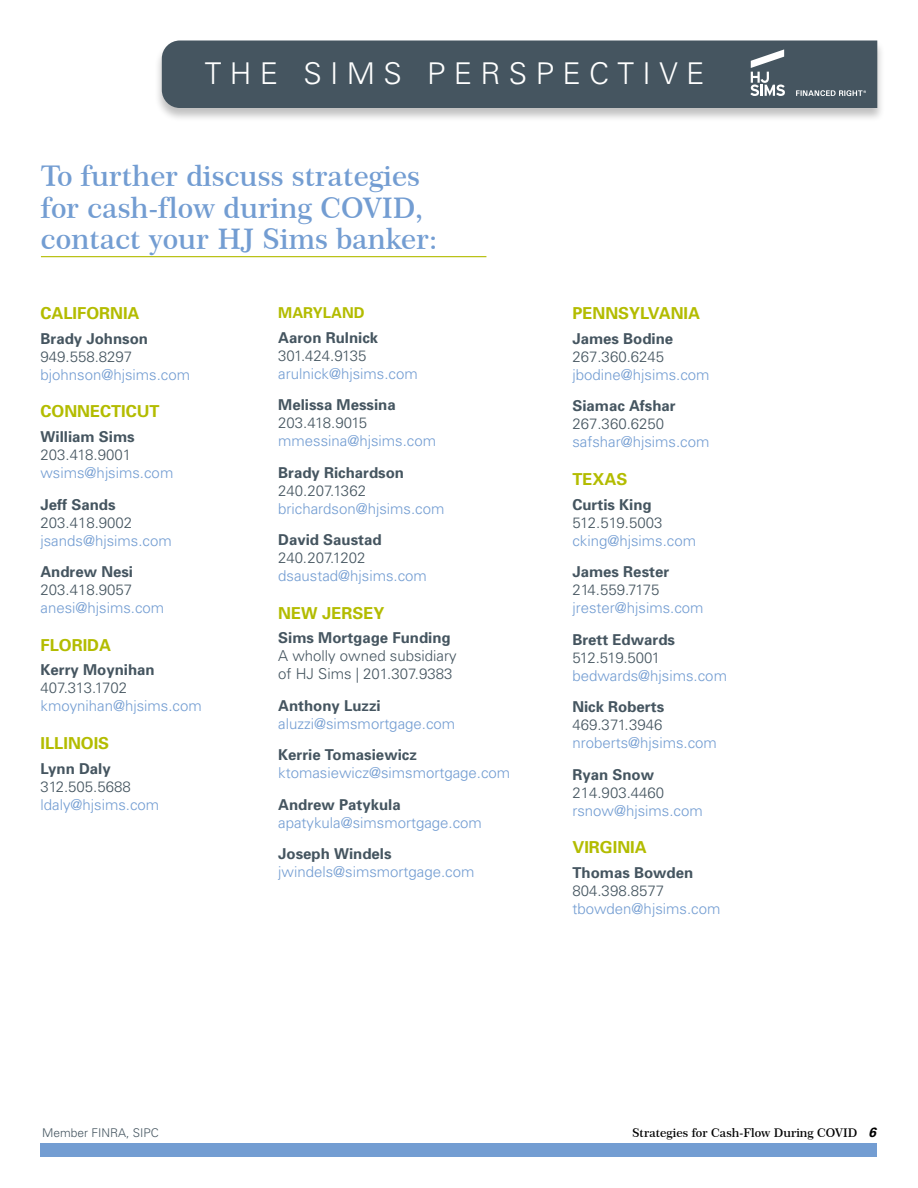
<style>
.page{position:relative;width:918px;height:1188px;background:#fff}
.page>*{position:absolute;margin:0;border:0;box-sizing:border-box;transform-origin:0 0}
.t1{font:300 30px "Univers";letter-spacing:.28em;color:#fff}
.t2{font:600 28.5px/31.5px "Century 751 BT";color:#739dd2}
.t3{font:700 16.5px "Univers";color:#b3bc00}
.t4{font:300 15px "Univers";color:#739dd2}
.t5{font:700 15px "Univers";color:#455560}
.t6{font:300 15px/18px "Univers";color:#455560}
.t7{font:300 15px "Univers";letter-spacing:-.04em;color:#455560}
.t8{font:700 15px "Univers";color:#b3bc00}
.t9{font:600 12px "Century 751 BT";color:#000}
.t10{font:300 12px "Univers";color:#455560}
.s1{font-family:"Univers LT Std";font-weight:700;font-style:italic;font-size:13.5px}
</style>
<div class="page">
<div style="left:154px;top:40px;width:731px;height:82px;background:#000;opacity:.25"></div>
<div style="left:162px;top:40px;width:715px;height:68px;background:#455560"></div>
<svg style="left:750px;top:49px;width:35px;height:47px"></svg>
<svg style="left:796px;top:90px;width:70px;height:6px"></svg>
<div style="left:40px;top:1144px;width:838px;height:13px;background:#739dd2"></div>
<hr style="left:41px;top:256px;width:445px;height:1px;background:#b3bc00">
<h1 class="t1" style="left:205px;top:55px;width:501px">THE SIMS PERSPECTIVE</h1>
<h2 class="t2" style="left:41px;top:160px;width:398px">To further discuss strategies for cash-flow during COVID, contact your HJ Sims banker:</h2>
<p class="t3" style="left:40px;top:303px;width:101px">CALIFORNIA</p>
<p class="t5" style="left:40px;top:330px;width:109px">Brady Johnson</p>
<p class="t6" style="left:40px;top:348px;width:93px">949.558.8297</p>
<p class="t4" style="left:40px;top:366px;width:151px">bjohnson@hjsims.com</p>
<p class="t3" style="left:40px;top:402px;width:121px">CONNECTICUT</p>
<p class="t5" style="left:40px;top:428px;width:96px">William Sims</p>
<p class="t6" style="left:40px;top:446px;width:92px">203.418.9001</p>
<p class="t4" style="left:40px;top:464px;width:134px">wsims@hjsims.com</p>
<p class="t5" style="left:40px;top:495px;width:77px">Jeff Sands</p>
<p class="t6" style="left:40px;top:513px;width:93px">203.418.9002</p>
<p class="t4" style="left:40px;top:531px;width:133px">jsands@hjsims.com</p>
<p class="t5" style="left:40px;top:563px;width:94px">Andrew Nesi</p>
<p class="t6" style="left:40px;top:581px;width:93px">203.418.9057</p>
<p class="t4" style="left:40px;top:599px;width:125px">anesi@hjsims.com</p>
<p class="t3" style="left:40px;top:635px;width:72px">FLORIDA</p>
<p class="t5" style="left:40px;top:661px;width:116px">Kerry Moynihan</p>
<p class="t6" style="left:40px;top:679px;width:88px">407.313.1702</p>
<p class="t4" style="left:40px;top:697px;width:163px">kmoynihan@hjsims.com</p>
<p class="t3" style="left:40px;top:733px;width:70px">ILLINOIS</p>
<p class="t5" style="left:40px;top:759px;width:72px">Lynn Daly</p>
<p class="t6" style="left:40px;top:777px;width:92px">312.505.5688</p>
<p class="t4" style="left:40px;top:795px;width:120px">ldaly@hjsims.com</p>
<p class="t8" style="left:278px;top:304px;width:88px">MARYLAND</p>
<p class="t5" style="left:278px;top:328px;width:102px">Aaron Rulnick</p>
<p class="t6" style="left:278px;top:346px;width:90px">301.424.9135</p>
<p class="t4" style="left:278px;top:364px;width:141px">arulnick@hjsims.com</p>
<p class="t5" style="left:278px;top:396px;width:119px">Melissa Messina</p>
<p class="t7" style="left:278px;top:414px;width:91px">203.418.9015</p>
<p class="t4" style="left:278px;top:432px;width:159px">mmessina@hjsims.com</p>
<p class="t5" style="left:278px;top:463px;width:127px">Brady Richardson</p>
<p class="t6" style="left:278px;top:481px;width:89px">240.207.1362</p>
<p class="t4" style="left:278px;top:499px;width:168px">brichardson@hjsims.com</p>
<p class="t5" style="left:278px;top:531px;width:105px">David Saustad</p>
<p class="t6" style="left:278px;top:549px;width:89px">240.207.1202</p>
<p class="t4" style="left:278px;top:567px;width:150px">dsaustad@hjsims.com</p>
<p class="t3" style="left:278px;top:603px;width:108px">NEW JERSEY</p>
<p class="t5" style="left:278px;top:629px;width:174px">Sims Mortgage Funding</p>
<p class="t6" style="left:278px;top:647px;width:180px">A wholly owned subsidiary of HJ Sims | 201.307.9383</p>
<p class="t5" style="left:278px;top:697px;width:104px">Anthony Luzzi</p>
<p class="t4" style="left:278px;top:715px;width:179px">aluzzi@simsmortgage.com</p>
<p class="t5" style="left:278px;top:746px;width:140px">Kerrie Tomasiewicz</p>
<p class="t4" style="left:278px;top:764px;width:234px">ktomasiewicz@simsmortgage.com</p>
<p class="t5" style="left:278px;top:796px;width:124px">Andrew Patykula</p>
<p class="t4" style="left:278px;top:814px;width:205px">apatykula@simsmortgage.com</p>
<p class="t5" style="left:278px;top:845px;width:115px">Joseph Windels</p>
<p class="t4" style="left:278px;top:863px;width:198px">jwindels@simsmortgage.com</p>
<p class="t3" style="left:572px;top:303px;width:129px">PENNSYLVANIA</p>
<p class="t5" style="left:572px;top:330px;width:102px">James Bodine</p>
<p class="t6" style="left:572px;top:348px;width:93px">267.360.6245</p>
<p class="t4" style="left:572px;top:366px;width:139px">jbodine@hjsims.com</p>
<p class="t5" style="left:572px;top:397px;width:105px">Siamac Afshar</p>
<p class="t6" style="left:572px;top:415px;width:93px">267.360.6250</p>
<p class="t4" style="left:572px;top:433px;width:139px">safshar@hjsims.com</p>
<p class="t3" style="left:572px;top:469px;width:56px">TEXAS</p>
<p class="t5" style="left:572px;top:495px;width:81px">Curtis King</p>
<p class="t6" style="left:572px;top:513px;width:91px">512.519.5003</p>
<p class="t4" style="left:572px;top:531px;width:125px">cking@hjsims.com</p>
<p class="t5" style="left:572px;top:563px;width:98px">James Rester</p>
<p class="t6" style="left:572px;top:581px;width:88px">214.559.7175</p>
<p class="t4" style="left:572px;top:599px;width:133px">jrester@hjsims.com</p>
<p class="t5" style="left:572px;top:630px;width:104px">Brett Edwards</p>
<p class="t7" style="left:572px;top:648px;width:89px">512.519.5001</p>
<p class="t4" style="left:572px;top:666px;width:156px">bedwards@hjsims.com</p>
<p class="t5" style="left:572px;top:698px;width:93px">Nick Roberts</p>
<p class="t6" style="left:572px;top:716px;width:91px">469.371.3946</p>
<p class="t4" style="left:572px;top:734px;width:146px">nroberts@hjsims.com</p>
<p class="t5" style="left:572px;top:765px;width:83px">Ryan Snow</p>
<p class="t6" style="left:572px;top:783px;width:93px">214.903.4460</p>
<p class="t4" style="left:572px;top:801px;width:132px">rsnow@hjsims.com</p>
<p class="t3" style="left:572px;top:837px;width:76px">VIRGINIA</p>
<p class="t5" style="left:572px;top:864px;width:122px">Thomas Bowden</p>
<p class="t6" style="left:572px;top:882px;width:93px">804.398.8577</p>
<p class="t4" style="left:572px;top:900px;width:149px">tbowden@hjsims.com</p>
<p class="t10" style="left:42px;top:1125px;width:118px">Member FINRA, SIPC</p>
<p class="t9" style="left:632px;top:1125px;width:245px">Strategies for Cash-Flow During COVID <span class="s1">6</span></p>
</div>
